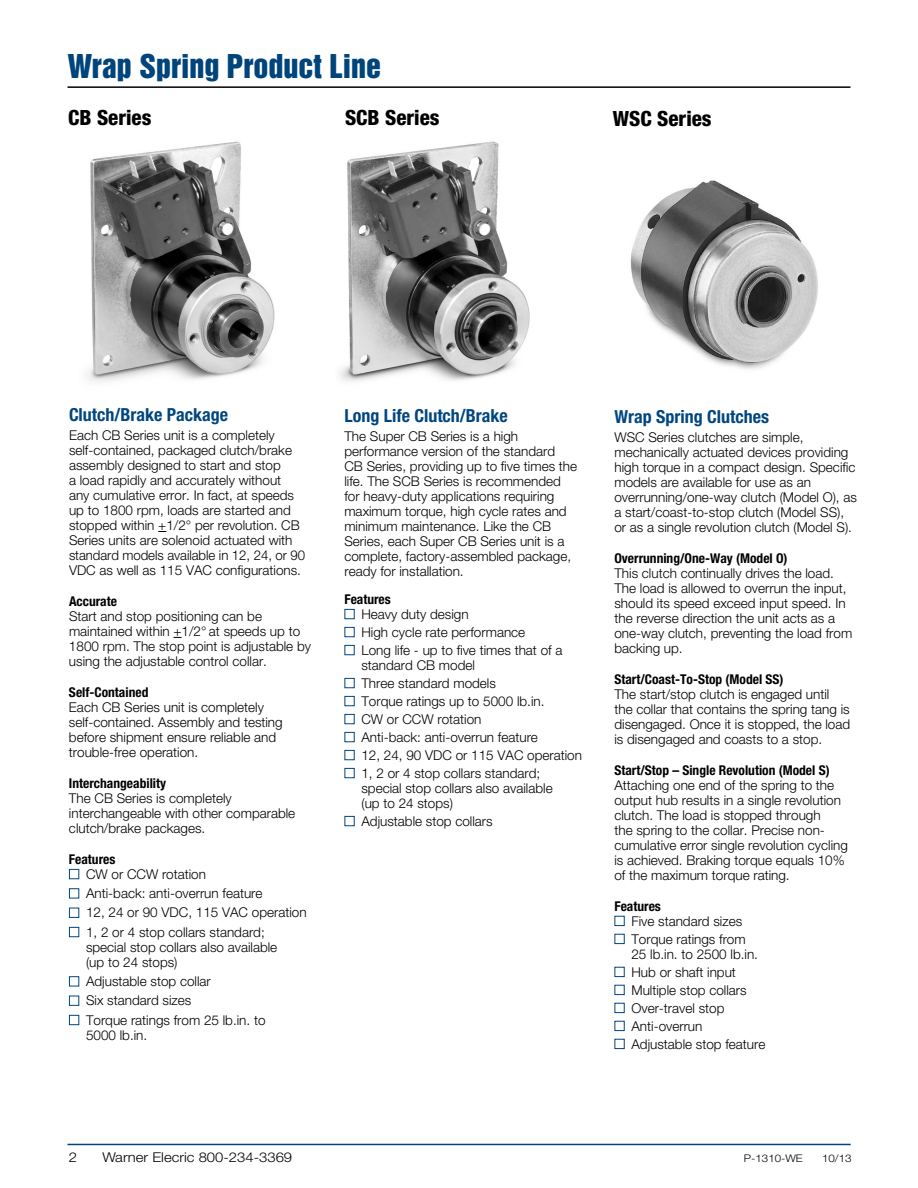
<style>
.page{position:relative;width:918px;height:1188px;background:#fff}
.page>*{position:absolute;margin:0;border:0;box-sizing:border-box;transform-origin:0 0}
.t1{font:30px "Helvetica Inserat LT Std";color:#00447c}
.Summary_Heading{font:800 condensed 21px "Helvetica Neue LT Std";color:#000}
._02-Subheads{font:700 condensed 18px "Helvetica Neue LT Std";color:#00467e}
._01-body{font:300 13.5px/15px "Helvetica Neue LT Std";color:#000}
.Bullet_with_Body{font:300 13.5px/15px "Helvetica Neue LT Std";color:#000}
.Bold_Black_Sub_Head{font:700 condensed 13.5px "Helvetica Neue LT Std";color:#000}
._01-body-2{font:300 13.5px "Helvetica Neue LT Std";color:#000;scale:1.1 1}
.t2{font:300 10.5px "Helvetica Neue LT Std";color:#000;scale:1.1 1}
</style>
<div class="page">
<hr style="left:68px;top:1144px;width:783px;height:1px;background:#00447c">
<hr style="left:68px;top:86px;width:782px;height:2px;background:#000">
<div style="left:615px;top:916px;width:9px;height:10px;border:1px solid #00467e"></div>
<div style="left:615px;top:934px;width:9px;height:10px;border:1px solid #00467e"></div>
<div style="left:615px;top:967px;width:9px;height:10px;border:1px solid #00467e"></div>
<div style="left:615px;top:985px;width:9px;height:10px;border:1px solid #00467e"></div>
<div style="left:615px;top:1003px;width:9px;height:10px;border:1px solid #00467e"></div>
<div style="left:615px;top:1021px;width:9px;height:10px;border:1px solid #00467e"></div>
<div style="left:615px;top:1039px;width:9px;height:10px;border:1px solid #00467e"></div>
<div style="left:69px;top:869px;width:10px;height:10px;border:1px solid #00467e"></div>
<div style="left:69px;top:889px;width:10px;height:9px;border:1px solid #00467e"></div>
<div style="left:69px;top:908px;width:10px;height:10px;border:1px solid #00467e"></div>
<div style="left:69px;top:927px;width:10px;height:10px;border:1px solid #00467e"></div>
<div style="left:69px;top:976px;width:10px;height:10px;border:1px solid #00467e"></div>
<div style="left:69px;top:996px;width:10px;height:10px;border:1px solid #00467e"></div>
<div style="left:69px;top:1015px;width:10px;height:10px;border:1px solid #00467e"></div>
<div style="left:345px;top:609px;width:9px;height:10px;border:1px solid #00467e"></div>
<div style="left:345px;top:627px;width:9px;height:10px;border:1px solid #00467e"></div>
<div style="left:345px;top:645px;width:9px;height:10px;border:1px solid #00467e"></div>
<div style="left:345px;top:678px;width:9px;height:10px;border:1px solid #00467e"></div>
<div style="left:345px;top:696px;width:9px;height:10px;border:1px solid #00467e"></div>
<div style="left:345px;top:714px;width:9px;height:10px;border:1px solid #00467e"></div>
<div style="left:345px;top:732px;width:9px;height:10px;border:1px solid #00467e"></div>
<div style="left:345px;top:750px;width:9px;height:10px;border:1px solid #00467e"></div>
<div style="left:345px;top:768px;width:9px;height:10px;border:1px solid #00467e"></div>
<div style="left:345px;top:816px;width:9px;height:10px;border:1px solid #00467e"></div>
<img style="left:88px;top:141px;width:187px;height:241px">
<img style="left:339px;top:141px;width:191px;height:241px">
<img style="left:630px;top:180px;width:188px;height:189px">
<p class="t1" style="left:68px;top:48px;width:315px">Wrap Spring Product Line</p>
<p class="Summary_Heading" style="left:68px;top:104px;width:85px">CB Series</p>
<p class="Summary_Heading" style="left:345px;top:104px;width:96px">SCB Series</p>
<p class="Summary_Heading" style="left:613px;top:105px;width:100px">WSC Series</p>
<p class="_02-Subheads" style="left:69px;top:404px;width:161px">Clutch/Brake Package</p>
<p class="_01-body" style="left:69px;top:428px;width:238px">Each CB Series unit is a completely self-contained, packaged clutch/brake assembly designed to start and stop<br>a load rapidly and accurately without<br>any cumulative error. In fact, at speeds up to 1800 rpm, loads are started and stopped within +1/2° per revolution. CB Series units are solenoid actuated with standard models available in 12, 24, or 90<br>VDC as well as 115 VAC configurations.</p>
<p class="Bold_Black_Sub_Head" style="left:69px;top:593px;width:49px">Accurate</p>
<p class="_01-body" style="left:69px;top:608px;width:244px">Start and stop positioning can be maintained within +1/2° at speeds up to 1800 rpm. The stop point is adjustable by using the adjustable control collar.</p>
<p class="Bold_Black_Sub_Head" style="left:69px;top:684px;width:81px">Self-Contained</p>
<p class="_01-body" style="left:69px;top:699px;width:215px">Each CB Series unit is completely self-contained. Assembly and testing before shipment ensure reliable and trouble-free operation.</p>
<p class="Bold_Black_Sub_Head" style="left:69px;top:775px;width:99px">Interchangeability</p>
<p class="_01-body" style="left:69px;top:790px;width:228px">The CB Series is completely interchangeable with other comparable clutch/brake packages.</p>
<p class="Bold_Black_Sub_Head" style="left:69px;top:851px;width:48px">Features</p>
<p class="Bullet_with_Body" style="left:86px;top:866px;width:122px">CW or CCW rotation</p>
<p class="Bullet_with_Body" style="left:86px;top:886px;width:178px">Anti-back: anti-overrun feature</p>
<p class="Bullet_with_Body" style="left:86px;top:905px;width:222px">12, 24 or 90 VDC, 115 VAC operation</p>
<p class="Bullet_with_Body" style="left:86px;top:924px;width:193px">1, 2 or 4 stop collars standard; special stop collars also available (up to 24 stops)</p>
<p class="Bullet_with_Body" style="left:86px;top:973px;width:126px">Adjustable stop collar</p>
<p class="Bullet_with_Body" style="left:86px;top:993px;width:107px">Six standard sizes</p>
<p class="Bullet_with_Body" style="left:86px;top:1012px;width:181px">Torque ratings from 25 lb.in. to<br>5000 lb.in.</p>
<p class="_02-Subheads" style="left:344px;top:404px;width:165px">Long Life Clutch/Brake</p>
<p class="_01-body" style="left:344px;top:428px;width:234px">The Super CB Series is a high performance version of the standard<br>CB Series, providing up to five times the life. The SCB Series is recommended for heavy-duty applications requiring maximum torque, high cycle rates and minimum maintenance. Like the CB Series, each Super CB Series unit is a complete, factory-assembled package, ready for installation.</p>
<p class="Bold_Black_Sub_Head" style="left:344px;top:591px;width:48px">Features</p>
<p class="Bullet_with_Body" style="left:361px;top:606px;width:109px">Heavy duty design</p>
<p class="Bullet_with_Body" style="left:361px;top:624px;width:165px">High cycle rate performance</p>
<p class="Bullet_with_Body" style="left:361px;top:642px;width:203px">Long life - up to five times that of a standard CB model</p>
<p class="Bullet_with_Body" style="left:361px;top:675px;width:136px">Three standard models</p>
<p class="Bullet_with_Body" style="left:361px;top:693px;width:185px">Torque ratings up to 5000 lb.in.</p>
<p class="Bullet_with_Body" style="left:361px;top:711px;width:122px">CW or CCW rotation</p>
<p class="Bullet_with_Body" style="left:361px;top:729px;width:178px">Anti-back: anti-overrun feature</p>
<p class="Bullet_with_Body" style="left:361px;top:747px;width:222px">12, 24, 90 VDC or 115 VAC operation</p>
<p class="Bullet_with_Body" style="left:361px;top:765px;width:193px">1, 2 or 4 stop collars standard; special stop collars also available (up to 24 stops)</p>
<p class="Bullet_with_Body" style="left:361px;top:813px;width:133px">Adjustable stop collars</p>
<p class="_02-Subheads" style="left:614px;top:405px;width:156px">Wrap Spring Clutches</p>
<p class="_01-body" style="left:614px;top:429px;width:244px">WSC Series clutches are simple, mechanically actuated devices providing high torque in a compact design. Specific models are available for use as an overrunning/one-way clutch (Model O), as a start/coast-to-stop clutch (Model SS), or as a single revolution clutch (Model S).</p>
<p class="Bold_Black_Sub_Head" style="left:614px;top:550px;width:175px">Overrunning/One-Way (Model O)</p>
<p class="_01-body" style="left:614px;top:565px;width:239px">This clutch continually drives the load.<br>The load is allowed to overrun the input, should its speed exceed input speed. In the reverse direction the unit acts as a one-way clutch, preventing the load from backing up.</p>
<p class="Bold_Black_Sub_Head" style="left:614px;top:671px;width:171px">Start/Coast-To-Stop (Model SS)</p>
<p class="_01-body" style="left:614px;top:686px;width:237px">The start/stop clutch is engaged until the collar that contains the spring tang is disengaged. Once it is stopped, the load is disengaged and coasts to a stop.</p>
<p class="Bold_Black_Sub_Head" style="left:614px;top:762px;width:217px">Start/Stop – Single Revolution (Model S)</p>
<p class="_01-body" style="left:614px;top:777px;width:235px">Attaching one end of the spring to the output hub results in a single revolution clutch. The load is stopped through<br>the spring to the collar. Precise non&shy;cumulative error single revolution cycling is achieved. Braking torque equals 10% of the maximum torque rating.</p>
<p class="Bold_Black_Sub_Head" style="left:614px;top:898px;width:48px">Features</p>
<p class="Bullet_with_Body" style="left:631px;top:913px;width:112px">Five standard sizes</p>
<p class="Bullet_with_Body" style="left:631px;top:931px;width:128px">Torque ratings from<br>25 lb.in. to 2500 lb.in.</p>
<p class="Bullet_with_Body" style="left:631px;top:964px;width:106px">Hub or shaft input</p>
<p class="Bullet_with_Body" style="left:631px;top:982px;width:117px">Multiple stop collars</p>
<p class="Bullet_with_Body" style="left:631px;top:1000px;width:95px">Over-travel stop</p>
<p class="Bullet_with_Body" style="left:631px;top:1018px;width:73px">Anti-overrun</p>
<p class="Bullet_with_Body" style="left:631px;top:1036px;width:136px">Adjustable stop feature</p>
<p class="_01-body-2" style="left:69px;top:1149px;width:9px">2</p>
<p class="_01-body-2" style="left:102px;top:1149px;width:174px">Warner Elecric 800-234-3369</p>
<p class="t2" style="left:723px;top:1152px;width:74px"><sup>.....</sup>P-1310-WE</p>
<p class="t2" style="left:822px;top:1152px;width:28px">10/13</p>
</div>
